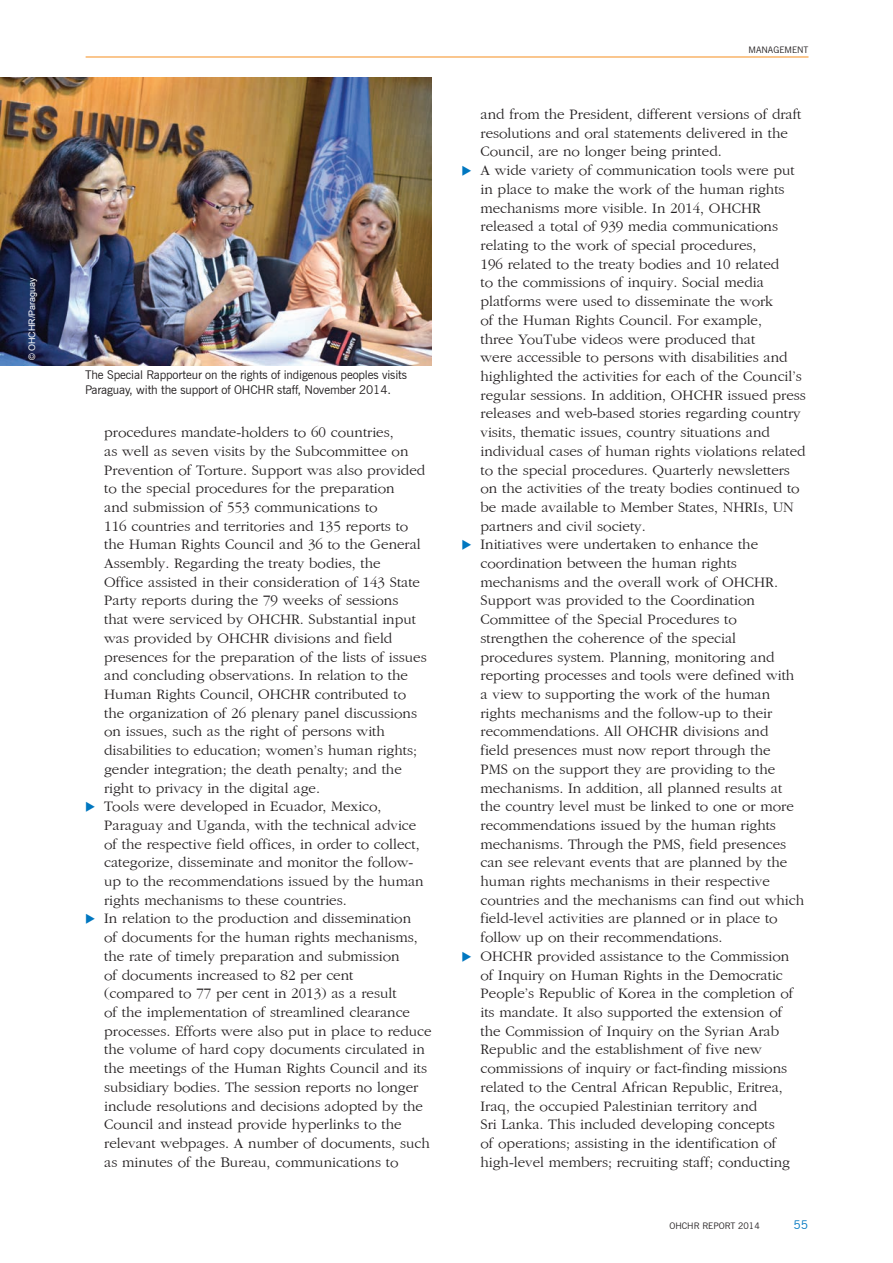
<style>
.page{position:relative;width:893px;height:1263px;background:#fff}
.page>*{position:absolute;margin:0;border:0;box-sizing:border-box;transform-origin:0 0}
.t1{font:15px/18.8px "Gatineau Plain";color:#231f20}
.t2{font:12px/14.4px "News Gothic BT";letter-spacing:-.01em;color:#231f20}
.t3{font:12px "News Gothic BT";color:#0077c0}
.t4{font:9px "News Gothic BT";color:#231f20}
.Credit{font:9px "Arial";color:#fff}
.s1{color:#0077c0}
</style>
<div class="page">
<hr style="left:86px;top:57px;width:722px;height:1px;background:#f68e1e">
<img style="left:0;top:78px;width:432px;height:287px">
<p class="Credit" style="left:26px;top:360px;width:85px;rotate:-90deg">© OHCHR/Paraguay</p>
<p class="t2" style="left:85px;top:367px;width:323px">The Special Rapporteur on the rights of indigenous peoples visits<br>Paraguay, with the support of OHCHR staff, November 2014.</p>
<p class="t1" style="left:104px;top:423px;width:324px">procedures mandate-holders to 60 countries,<br>as well as seven visits by the Subcommittee on Prevention of Torture. Support was also provided to the special procedures for the preparation<br>and submission of 553 communications to<br>116 countries and territories and 135 reports to the Human Rights Council and 36 to the General Assembly. Regarding the treaty bodies, the<br>Office assisted in their consideration of 143 State Party reports during the 79 weeks of sessions<br>that were serviced by OHCHR. Substantial input was provided by OHCHR divisions and field presences for the preparation of the lists of issues and concluding observations. In relation to the Human Rights Council, OHCHR contributed to the organization of 26 plenary panel discussions on issues, such as the right of persons with disabilities to education; women’s human rights; gender integration; the death penalty; and the right to privacy in the digital age.</p>
<p class="t1" style="left:104px;top:797px;width:321px;text-indent:-19px"><span class="s1">◆</span> Tools were developed in Ecuador, Mexico, Paraguay and Uganda, with the technical advice of the respective field offices, in order to collect, categorize, disseminate and monitor the follow&shy;up to the recommendations issued by the human rights mechanisms to these countries.</p>
<p class="t1" style="left:104px;top:910px;width:329px;text-indent:-19px"><span class="s1">◆</span> In relation to the production and dissemination<br>of documents for the human rights mechanisms, the rate of timely preparation and submission<br>of documents increased to 82 per cent<br>(compared to 77 per cent in 2013) as a result<br>of the implementation of streamlined clearance processes. Efforts were also put in place to reduce the volume of hard copy documents circulated in the meetings of the Human Rights Council and its subsidiary bodies. The session reports no longer include resolutions and decisions adopted by the Council and instead provide hyperlinks to the relevant webpages. A number of documents, such as minutes of the Bureau, communications to</p>
<p class="t4" style="left:749px;top:44px;width:61px">MANAGEMENT</p>
<p class="t1" style="left:480px;top:105px;width:322px">and from the President, different versions of draft resolutions and oral statements delivered in the<br>Council, are no longer being printed.</p>
<p class="t1" style="left:480px;top:161px;width:327px;text-indent:-19px"><span class="s1">◆</span> A wide variety of communication tools were put in place to make the work of the human rights mechanisms more visible. In 2014, OHCHR released a total of 939 media communications relating to the work of special procedures,<br>196 related to the treaty bodies and 10 related<br>to the commissions of inquiry. Social media platforms were used to disseminate the work<br>of the Human Rights Council. For example,<br>three YouTube videos were produced that<br>were accessible to persons with disabilities and highlighted the activities for each of the Council’s regular sessions. In addition, OHCHR issued press releases and web-based stories regarding country visits, thematic issues, country situations and individual cases of human rights violations related to the special procedures. Quarterly newsletters on the activities of the treaty bodies continued to be made available to Member States, NHRIs, UN partners and civil society.</p>
<p class="t1" style="left:480px;top:535px;width:325px;text-indent:-19px"><span class="s1">◆</span> Initiatives were undertaken to enhance the coordination between the human rights mechanisms and the overall work of OHCHR.<br>Support was provided to the Coordination Committee of the Special Procedures to strengthen the coherence of the special procedures system. Planning, monitoring and reporting processes and tools were defined with a view to supporting the work of the human rights mechanisms and the follow-up to their recommendations. All OHCHR divisions and<br>field presences must now report through the<br>PMS on the support they are providing to the mechanisms. In addition, all planned results at the country level must be linked to one or more recommendations issued by the human rights mechanisms. Through the PMS, field presences can see relevant events that are planned by the human rights mechanisms in their respective countries and the mechanisms can find out which field-level activities are planned or in place to follow up on their recommendations.</p>
<p class="t1" style="left:480px;top:947px;width:314px;text-indent:-19px"><span class="s1">◆</span> OHCHR provided assistance to the Commission of Inquiry on Human Rights in the Democratic People’s Republic of Korea in the completion of its mandate. It also supported the extension of the Commission of Inquiry on the Syrian Arab Republic and the establishment of five new commissions of inquiry or fact-finding missions related to the Central African Republic, Eritrea, Iraq, the occupied Palestinian territory and<br>Sri Lanka. This included developing concepts<br>of operations; assisting in the identification of high-level members; recruiting staff; conducting</p>
<p class="t4" style="left:669px;top:1220px;width:92px">OHCHR REPORT 2014</p>
<p class="t3" style="left:793px;top:1217px;width:16px">55</p>
</div>
